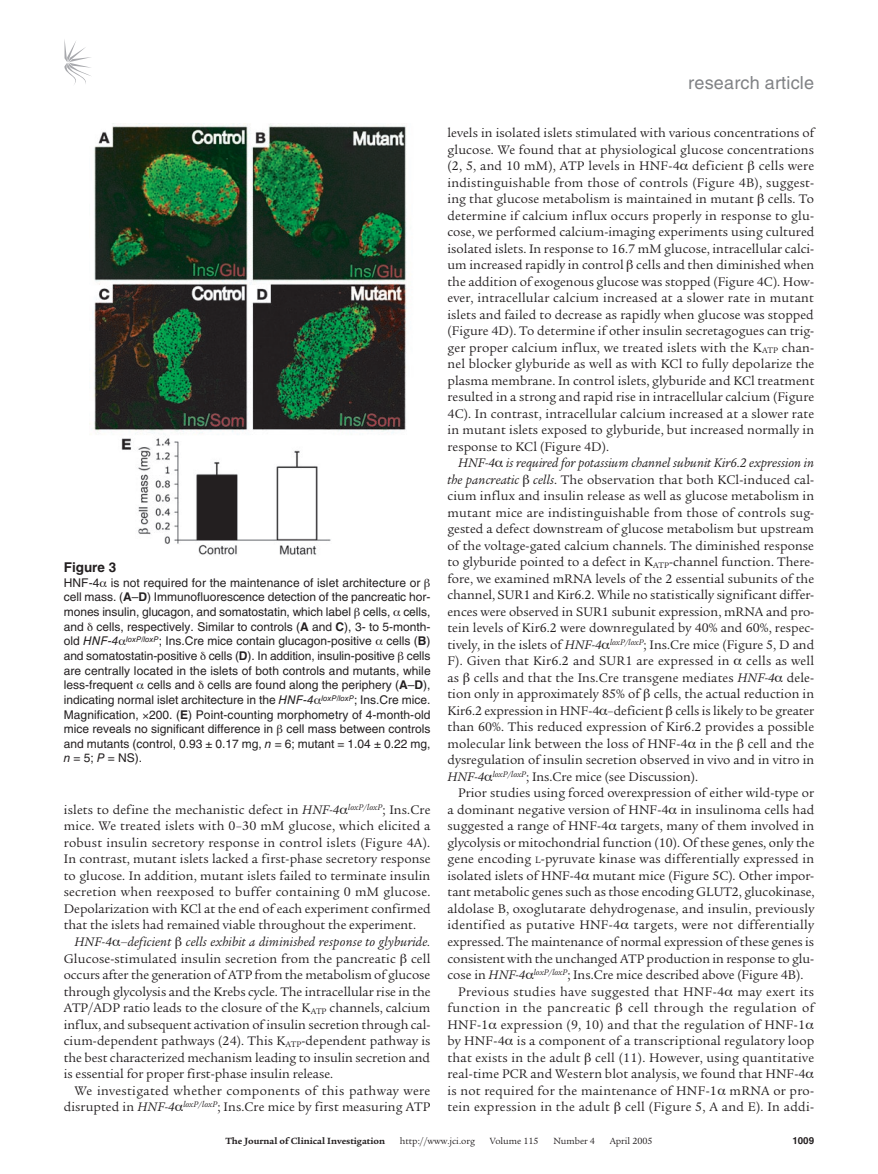
<style>
.page{position:relative;width:878px;height:1174px;background:#fff}
.page>*{position:absolute;margin:0;border:0;box-sizing:border-box;transform-origin:0 0}
.t1{font:18px "Helvetica LT Std";letter-spacing:.01em;color:#808285}
.t2{font:13.5px/16.5px "Legacy Serif Std";letter-spacing:.01em;color:#231f20;text-align:justify}
.t3{font:italic 13.5px "Legacy Serif Std";letter-spacing:.015em;color:#231f20}
.t4{font:13.5px "Legacy Serif Std";letter-spacing:.03em;color:#231f20}
.t5{font:13.5px "Legacy Serif Std";letter-spacing:.04em;color:#231f20}
.t6{font:700 13.5px "Helvetica LT Std";color:#231f20}
.t7{font:12px/14.7px "Helvetica LT Std";color:#231f20}
.t8{font:9.75px "Legacy Serif Std";color:#231f20}
.t9{font:700 9.75px "Legacy Serif Std";color:#231f20}
.t10{font:700 9.75px "Helvetica LT Std";color:#231f20}
.s1{font-weight:700}
.s2{font-style:italic}
.s3{font-size:10.2px}
</style>
<div class="page">
<svg style="left:64px;top:39px;width:27px;height:46px"></svg>
<img style="left:93px;top:123px;width:314px;height:432px">
<p class="t6" style="left:64px;top:559px;width:54px">Figure 3</p>
<p class="t7" style="left:64px;top:575px;width:368px">HNF-4 is not required for the maintenance of islet architecture or cell mass. (<span class="s1">A</span>–<span class="s1">D</span>) Immunofluorescence detection of the pancreatic hor&shy;mones insulin, glucagon, and somatostatin, which label cells, cells, and cells, respectively. Similar to controls (<span class="s1">A</span> and <span class="s1">C</span>), 3- to 5-month&shy;old <span class="s2">HNF-4</span> <sup>loxP/loxP</sup>; Ins.Cre mice contain glucagon-positive cells (<span class="s1">B</span>) and somatostatin-positive cells (<span class="s1">D</span>). In addition, insulin-positive cells are centrally located in the islets of both controls and mutants, while less-frequent cells and cells are found along the periphery (<span class="s1">A</span>–<span class="s1">D</span>), indicating normal islet architecture in the <span class="s2">HNF-4</span> <sup>loxP/loxP</sup>; Ins.Cre mice.<br>Magnification, 200. (<span class="s1">E</span>) Point-counting morphometry of 4-month-old mice reveals no significant difference in cell mass between controls and mutants (control, 0.93 ± 0.17 mg, <span class="s2">n</span> = 6; mutant = 1.04 ± 0.22 mg, <span class="s2">n</span> = 5; <span class="s2">P</span> = NS).</p>
<p class="t2" style="left:64px;top:801px;width:368px">islets to define the mechanistic defect in <span class="s2">HNF-4</span> <sup>loxP/loxP</sup>; Ins.Cre mice. We treated islets with 0–30 mM glucose, which elicited a robust insulin secretory response in control islets (Figure 4A).<br>In contrast, mutant islets lacked a first-phase secretory response to glucose. In addition, mutant islets failed to terminate insulin secretion when reexposed to buffer containing 0 mM glucose.<br>Depolarization with KCl at the end of each experiment confirmed that the islets had remained viable throughout the experiment.</p>
<p class="t3" style="left:74px;top:934px;width:357px">HNF-4 –deficient cells exhibit a diminished response to glyburide.</p>
<p class="t2" style="left:64px;top:950px;width:368px">Glucose-stimulated insulin secretion from the pancreatic cell occurs after the generation of ATP from the metabolism of glucose through glycolysis and the Krebs cycle. The intracellular rise in the ATP/ADP ratio leads to the closure of the K<sub>ATP</sub> channels, calcium influx, and subsequent activation of insulin secretion through cal&shy;cium-dependent pathways (24). This K<sub>ATP</sub>-dependent pathway is the best characterized mechanism leading to insulin secretion and is essential for proper first-phase insulin release.</p>
<p class="t2" style="left:64px;top:1082px;width:368px;text-align:right">We investigated whether components of this pathway were disrupted in <span class="s2">HNF-4</span> <sup>loxP/loxP</sup>; Ins.Cre mice by first measuring ATP</p>
<h1 class="t1" style="left:688px;top:72px;width:127px">research article</h1>
<p class="t2" style="left:447px;top:125px;width:368px">levels in isolated islets stimulated with various concentrations of glucose. We found that at physiological glucose concentrations (2, 5, and 10 mM), ATP levels in HNF-4 deficient cells were indistinguishable from those of controls (Figure 4B), suggest&shy;ing that glucose metabolism is maintained in mutant cells. To determine if calcium influx occurs properly in response to glu&shy;cose, we performed calcium-imaging experiments using cultured isolated islets. In response to 16.7 mM glucose, intracellular calci&shy;um increased rapidly in control cells and then diminished when the addition of exogenous glucose was stopped (Figure 4C). How&shy;ever, intracellular calcium increased at a slower rate in mutant islets and failed to decrease as rapidly when glucose was stopped (Figure 4D). To determine if other insulin secretagogues can trig&shy;ger proper calcium influx, we treated islets with the K<sub>ATP</sub> chan&shy;nel blocker glyburide as well as with KCl to fully depolarize the plasma membrane. In control islets, glyburide and KCl treatment resulted in a strong and rapid rise in intracellular calcium (Figure 4C). In contrast, intracellular calcium increased at a slower rate in mutant islets exposed to glyburide, but increased normally in response to KCl (Figure 4D).</p>
<p class="t2" style="left:447px;top:455px;width:368px;text-indent:11px"><span class="s2">HNF-4 is required for potassium channel subunit Kir6.2 expression in the pancreatic cells</span>. The observation that both KCl-induced cal&shy;cium influx and insulin release as well as glucose metabolism in mutant mice are indistinguishable from those of controls sug&shy;gested a defect downstream of glucose metabolism but upstream of the voltage-gated calcium channels. The diminished response to glyburide pointed to a defect in K<sub>ATP</sub>-channel function. There&shy;fore, we examined mRNA levels of the 2 essential subunits of the channel, SUR1 and Kir6.2. While no statistically significant differ&shy;ences were observed in SUR1 subunit expression, mRNA and pro&shy;tein levels of Kir6.2 were downregulated by 40% and 60%, respec&shy;tively, in the islets of <span class="s2">HNF-4</span> <sup>loxP/loxP</sup>; Ins.Cre mice (Figure 5, D and F). Given that Kir6.2 and SUR1 are expressed in cells as well as cells and that the Ins.Cre transgene mediates <span class="s2">HNF-4</span> dele&shy;tion only in approximately 85% of cells, the actual reduction in Kir6.2 expression in HNF-4 –deficient cells is likely to be greater than 60%. This reduced expression of Kir6.2 provides a possible molecular link between the loss of HNF-4 in the cell and the dysregulation of insulin secretion observed in vivo and in vitro in <span class="s2">HNF-4</span> <sup>loxP/loxP</sup>; Ins.Cre mice (see Discussion).</p>
<p class="t2" style="left:458px;top:785px;width:357px">Prior studies using forced overexpression of either wild-type or</p>
<p class="t2" style="left:447px;top:801px;width:368px">a dominant negative version of HNF-4 in insulinoma cells had</p>
<p class="t2" style="left:447px;top:818px;width:368px">suggested a range of HNF-4 targets, many of them involved in</p>
<p class="t2" style="left:447px;top:834px;width:368px">glycolysis or mitochondrial function (10). Of these genes, only the</p>
<p class="t2" style="left:447px;top:851px;width:368px">gene encoding <span class="s3">L</span>-pyruvate kinase was differentially expressed in</p>
<p class="t2" style="left:447px;top:867px;width:368px">isolated islets of HNF-4 mutant mice (Figure 5C). Other impor-</p>
<p class="t2" style="left:447px;top:884px;width:368px">tant metabolic genes such as those encoding GLUT2, glucokinase,</p>
<p class="t2" style="left:447px;top:900px;width:368px">aldolase B, oxoglutarate dehydrogenase, and insulin, previously</p>
<p class="t2" style="left:447px;top:917px;width:368px">identified as putative HNF-4 targets, were not differentially</p>
<p class="t2" style="left:447px;top:933px;width:368px">expressed. The maintenance of normal expression of these genes is</p>
<p class="t2" style="left:447px;top:950px;width:368px">consistent with the unchanged ATP production in response to glu-</p>
<p class="t2" style="left:447px;top:966px;width:357px">cose in <span class="s2">HNF-4</span> <sup>loxP/loxP</sup>; Ins.Cre mice described above (Figure 4B).</p>
<p class="t4" style="left:458px;top:983px;width:357px">Previous studies have suggested that HNF-4 may exert its</p>
<p class="t5" style="left:447px;top:1000px;width:164px">function in the pancreatic</p>
<p class="t2" style="left:447px;top:999px;width:368px;text-align:left;text-indent:180px">cell through the regulation of HNF-1 expression (9, 10) and that the regulation of HNF-1 by HNF-4 is a component of a transcriptional regulatory loop that exists in the adult cell (11). However, using quantitative real-time PCR and Western blot analysis, we found that HNF-4 is not required for the maintenance of HNF-1 mRNA or pro&shy;tein expression in the adult cell (Figure 5, A and E). In addi-</p>
<p class="t9" style="left:225px;top:1135px;width:161px">The Journal of Clinical Investigation</p>
<p class="t8" style="left:400px;top:1135px;width:77px">http://www.jci.org</p>
<p class="t8" style="left:489px;top:1135px;width:50px">Volume 115</p>
<p class="t8" style="left:553px;top:1135px;width:43px">Number 4</p>
<p class="t8" style="left:609px;top:1135px;width:44px">April 2005</p>
<p class="t10" style="left:792px;top:1134px;width:23px">1009</p>
</div>
